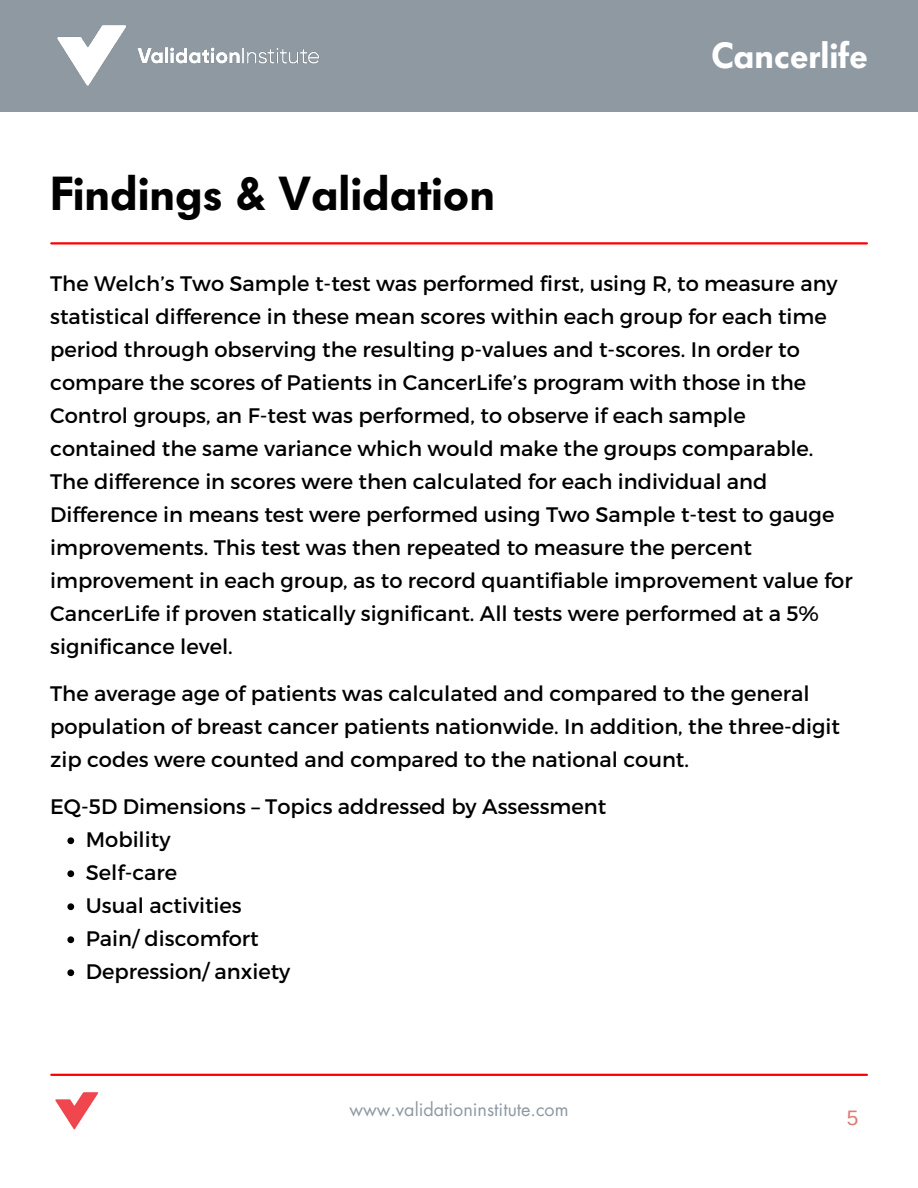
<style>
.page{position:relative;width:918px;height:1188px;background:#fff}
.page>*{position:absolute;margin:0;border:0;box-sizing:border-box;transform-origin:0 0}
.t1{font:600 47.25px "Futura BQ";color:#000}
.t2{font:600 36px "Futura BQ";color:#fff}
.t3{font:21px/33px "Montserrat";color:#000}
.t4{font:21px "Arimo";color:#d97f76}
.t5{font:18px "Futura LT";color:#8e99a2}
</style>
<div class="page">
<div style="left:0;top:0;width:918px;height:111px;background:#8e99a2"></div>
<img style="left:57px;top:25px;width:262px;height:61px">
<hr style="left:51px;top:1074px;width:816px;height:2px;background:#f00">
<img style="left:55px;top:1092px;width:44px;height:38px">
<hr style="left:51px;top:242px;width:816px;height:3px;background:#f00">
<svg style="left:67px;top:837px;width:7px;height:7px"></svg>
<svg style="left:67px;top:870px;width:7px;height:7px"></svg>
<svg style="left:67px;top:903px;width:7px;height:7px"></svg>
<svg style="left:67px;top:936px;width:7px;height:7px"></svg>
<svg style="left:67px;top:969px;width:7px;height:7px"></svg>
<p class="t1" style="left:50px;top:166px;width:446px">Findings &amp; Validation</p>
<p class="t2" style="left:711px;top:35px;width:158px">Cancerlife</p>
<p class="t3" style="left:50px;top:266px;width:804px">The Welch’s Two Sample t-test was performed first, using R, to measure any statistical difference in these mean scores within each group for each time period through observing the resulting p-values and t-scores. In order to compare the scores of Patients in CancerLife’s program with those in the Control groups, an F-test was performed, to observe if each sample contained the same variance which would make the groups comparable.<br>The difference in scores were then calculated for each individual and Difference in means test were performed using Two Sample t-test to gauge improvements. This test was then repeated to measure the percent improvement in each group, as to record quantifiable improvement value for CancerLife if proven statically significant. All tests were performed at a 5% significance level.</p>
<p class="t3" style="left:50px;top:676px;width:791px">The average age of patients was calculated and compared to the general population of breast cancer patients nationwide. In addition, the three-digit zip codes were counted and compared to the national count.</p>
<p class="t3" style="left:50px;top:789px;width:558px">EQ-5D Dimensions – Topics addressed by Assessment</p>
<p class="t3" style="left:86px;top:822px;width:86px">Mobility</p>
<p class="t3" style="left:86px;top:855px;width:93px">Self-care</p>
<p class="t3" style="left:86px;top:888px;width:157px">Usual activities</p>
<p class="t3" style="left:86px;top:921px;width:174px">Pain/ discomfort</p>
<p class="t3" style="left:86px;top:954px;width:206px">Depression/ anxiety</p>
<p class="t5" style="left:349px;top:1098px;width:221px">www.validationinstitute.com</p>
<p class="t4" style="left:847px;top:1106px;width:13px">5</p>
</div>
